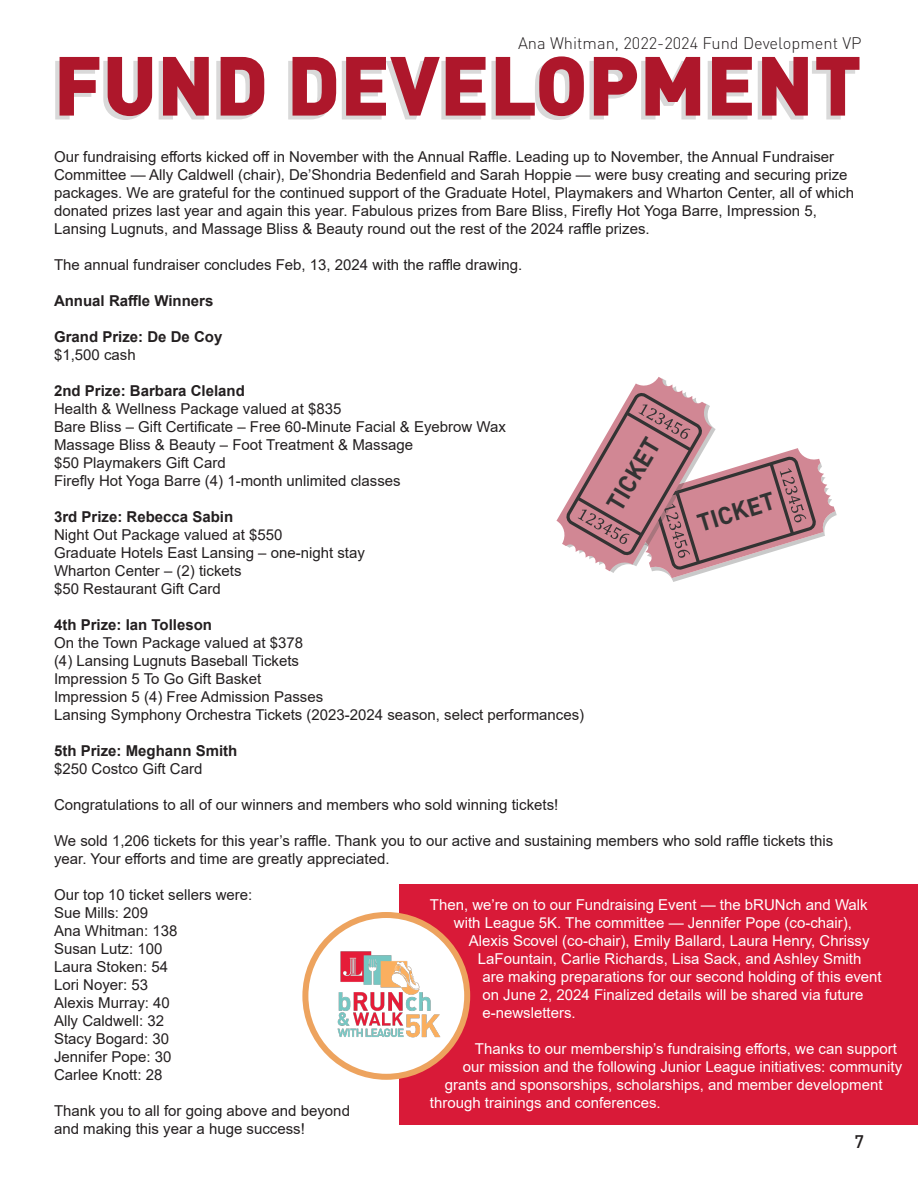
<style>
.page{position:relative;width:918px;height:1188px;background:#fff}
.page>*{position:absolute;margin:0;border:0;box-sizing:border-box;transform-origin:0 0}
.t1{font:900 82.35px "DINOT";color:#ae172b}
.t2{font:700 25.05px "DINOT";color:#333;scale:.95 1}
.t3{font:700 24.6px "DINOT";color:#333}
.t4{font:500 18px "DINOT";color:#231f20}
.t5{font:300 16.5px "DINOT";color:#231f20}
.t6{font:15px/18px "Arial";color:#231f20}
.t7{font:15px "Arial";color:#fff}
.t8{font:700 15px/18px "Arial";color:#231f20}
.s1{font-weight:700}
.s2{font-weight:400}
</style>
<div class="page">
<div style="left:400px;top:885px;width:518px;height:240px;background:#d91a38"></div>
<svg style="left:556px;top:377px;width:281px;height:205px"></svg>
<svg style="left:305px;top:915px;width:162px;height:162px"></svg>
<div style="left:302px;top:912px;width:168px;height:168px;border:6px solid #eda35e;border-radius:50%"></div>
<img style="left:322px;top:943px;width:128px;height:105px">
<p class="t5" style="left:518px;top:32px;width:345px">Ana Whitman, 2022-2024 Fund Development VP</p>
<p class="t1" style="left:54px;top:31px;width:810px">FUND DEVELOPMENT</p>
<p class="t6" style="left:54px;top:147px;width:802px">Our fundraising efforts kicked off in November with the Annual Raffle. Leading up to November, the Annual Fundraiser Committee — Ally Caldwell (chair), De’Shondria Bedenfield and Sarah Hoppie — were busy creating and securing prize packages. We are grateful for the continued support of the Graduate Hotel, Playmakers and Wharton Center, all of which donated prizes last year and again this year. Fabulous prizes from Bare Bliss, Firefly Hot Yoga Barre, Impression 5, Lansing Lugnuts, and Massage Bliss &amp; Beauty round out the rest of the 2024 raffle prizes.</p>
<p class="t6" style="left:54px;top:255px;width:470px">The annual fundraiser concludes Feb, 13, 2024 with the raffle drawing.</p>
<p class="t8" style="left:54px;top:292px;width:161px">Annual Raffle Winners</p>
<p class="t8" style="left:54px;top:328px;width:170px">Grand Prize: De De Coy</p>
<p class="t6" style="left:54px;top:345px;width:83px">$1,500 cash</p>
<p class="t8" style="left:54px;top:382px;width:192px">2nd Prize: Barbara Cleland</p>
<p class="t6" style="left:54px;top:399px;width:289px">Health &amp; Wellness Package valued at $835</p>
<p class="t6" style="left:54px;top:417px;width:454px">Bare Bliss – Gift Certificate – Free 60-Minute Facial &amp; Eyebrow Wax</p>
<p class="t6" style="left:54px;top:435px;width:361px">Massage Bliss &amp; Beauty – Foot Treatment &amp; Massage</p>
<p class="t6" style="left:54px;top:453px;width:173px">$50 Playmakers Gift Card</p>
<p class="t6" style="left:54px;top:471px;width:348px">Firefly Hot Yoga Barre (4) 1-month unlimited classes</p>
<p class="t8" style="left:54px;top:508px;width:181px">3rd Prize: Rebecca Sabin</p>
<p class="t6" style="left:54px;top:525px;width:230px">Night Out Package valued at $550</p>
<p class="t6" style="left:54px;top:543px;width:312px">Graduate Hotels East Lansing – one-night stay</p>
<p class="t6" style="left:54px;top:561px;width:189px">Wharton Center – (2) tickets</p>
<p class="t6" style="left:54px;top:579px;width:168px">$50 Restaurant Gift Card</p>
<p class="t6" style="left:54px;top:615px;width:251px"><span class="s1">4th Prize: Ian Tolleson<br></span>On the Town Package valued at $378</p>
<p class="t6" style="left:54px;top:651px;width:247px">(4) Lansing Lugnuts Baseball Tickets</p>
<p class="t6" style="left:54px;top:669px;width:209px">Impression 5 To Go Gift Basket</p>
<p class="t6" style="left:54px;top:687px;width:271px">Impression 5 (4) Free Admission Passes</p>
<p class="t6" style="left:54px;top:705px;width:532px">Lansing Symphony Orchestra Tickets (2023-2024 season, select performances)</p>
<p class="t8" style="left:54px;top:742px;width:185px">5th Prize: Meghann Smith <span class="s2">$250 Costco Gift Card</span></p>
<p class="t6" style="left:54px;top:795px;width:506px">Congratulations to all of our winners and members who sold winning tickets!</p>
<p class="t6" style="left:54px;top:831px;width:781px">We sold 1,206 tickets for this year’s raffle. Thank you to our active and sustaining members who sold raffle tickets this year. Your efforts and time are greatly appreciated.</p>
<p class="t6" style="left:54px;top:885px;width:200px">Our top 10 ticket sellers were:</p>
<p class="t6" style="left:54px;top:903px;width:96px">Sue Mills: 209</p>
<p class="t6" style="left:54px;top:921px;width:125px">Ana Whitman: 138</p>
<p class="t6" style="left:54px;top:939px;width:110px">Susan Lutz: 100</p>
<p class="t6" style="left:54px;top:957px;width:116px">Laura Stoken: 54</p>
<p class="t6" style="left:54px;top:975px;width:96px">Lori Noyer: 53</p>
<p class="t6" style="left:54px;top:993px;width:117px">Alexis Murray: 40</p>
<p class="t6" style="left:54px;top:1011px;width:112px">Ally Caldwell: 32</p>
<p class="t6" style="left:54px;top:1029px;width:117px">Stacy Bogard: 30</p>
<p class="t6" style="left:54px;top:1047px;width:119px">Jennifer Pope: 30</p>
<p class="t6" style="left:54px;top:1065px;width:110px">Carlee Knott: 28</p>
<p class="t6" style="left:54px;top:1101px;width:298px">Thank you to all for going above and beyond and making this year a huge success!</p>
<h2 class="t2" style="left:599px;top:500px;width:85px;rotate:-59deg">TICKET</h2>
<h3 class="t3" style="left:694px;top:508px;width:81px;rotate:-17deg">TICKET</h3>
<p class="t7" style="left:430px;top:894px;width:439px">Then, we’re on to our Fundraising Event — the bRUNch and Walk</p>
<p class="t7" style="left:454px;top:912px;width:400px">with League 5K. The committee — Jennifer Pope (co-chair),</p>
<p class="t7" style="left:469px;top:930px;width:402px">Alexis Scovel (co-chair), Emily Ballard, Laura Henry, Chrissy</p>
<p class="t7" style="left:478px;top:948px;width:385px">LaFountain, Carlie Richards, Lisa Sack, and Ashley Smith</p>
<p class="t7" style="left:482px;top:966px;width:401px">are making preparations for our second holding of this event</p>
<p class="t7" style="left:482px;top:984px;width:383px">on June 2, 2024 Finalized details will be shared via future</p>
<p class="t7" style="left:482px;top:1002px;width:95px">e-newsletters.</p>
<p class="t7" style="left:475px;top:1038px;width:424px">Thanks to our membership’s fundraising efforts, we can support</p>
<p class="t7" style="left:463px;top:1056px;width:441px">our mission and the following Junior League initiatives: community</p>
<p class="t7" style="left:445px;top:1074px;width:439px">grants and sponsorships, scholarships, and member development</p>
<p class="t7" style="left:430px;top:1092px;width:232px">through trainings and conferences.</p>
<p class="t4" style="left:854px;top:1130px;width:11px">7</p>
</div>
